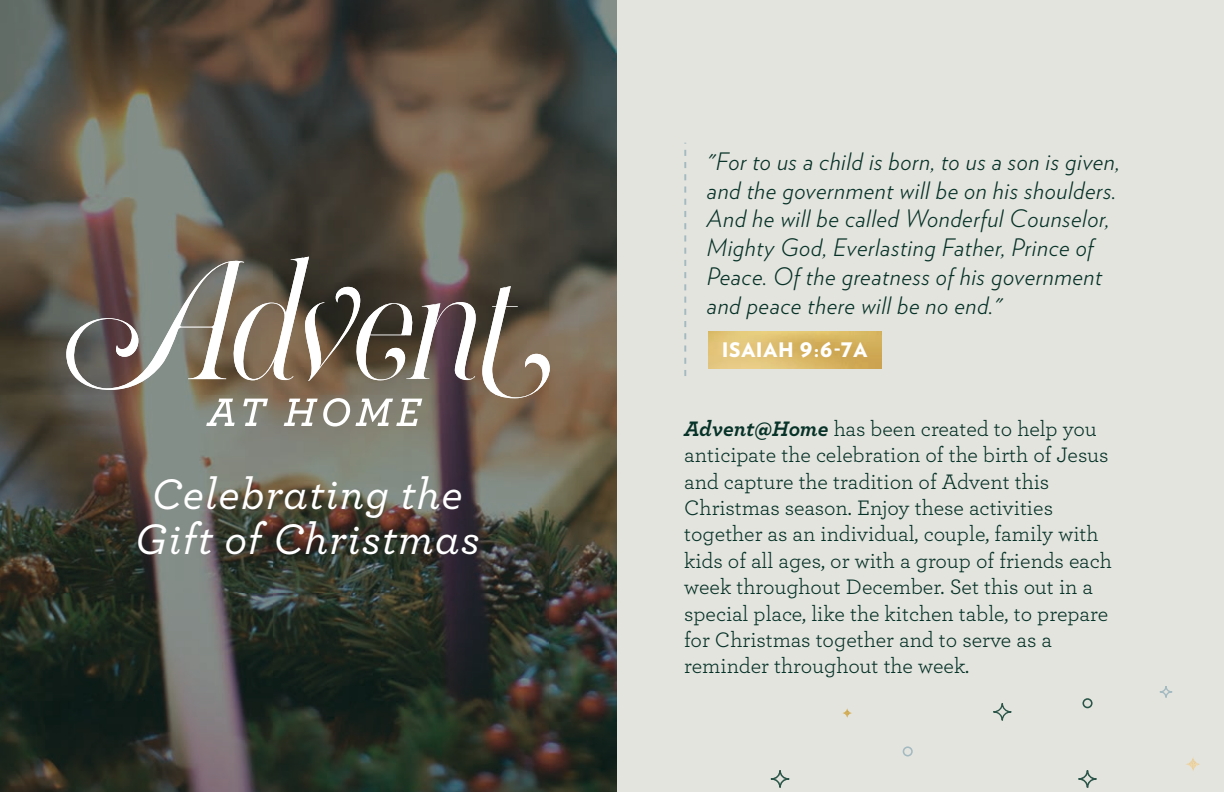
<style>
.page{position:relative;width:1224px;height:792px;background:#fff}
.page>*{position:absolute;margin:0;border:0;box-sizing:border-box;transform-origin:0 0}
.t1{font:italic 500 44.8px/44.8px "Archer";letter-spacing:.025em;color:#fff;text-align:center}
.t2{font:italic 300 24px/28.8px "Verlag";letter-spacing:.025em;color:#063227}
.t3{font:22px/26.4px "Archer";color:#063227}
.t4{font:900 20px "Verlag";letter-spacing:.04em;color:#fff}
.s1{font-weight:700;font-style:italic}
</style>
<div class="page">
<div style="left:612px;top:0;width:612px;height:792px;background:#e4e4df"></div>
<img style="left:0;top:0;width:617px;height:792px">
<img style="left:708px;top:332px;width:173px;height:37px">
<svg style="left:66px;top:251px;width:484px;height:175px;background:#81796e"></svg>
<svg style="left:66px;top:257px;width:484px;height:141px;background:#7c7268"></svg>
<svg style="left:771px;top:770px;width:18px;height:17px"></svg>
<svg style="left:1082px;top:698px;width:11px;height:10px"></svg>
<svg style="left:1160px;top:686px;width:12px;height:11px"></svg>
<svg style="left:1078px;top:773px;width:19px;height:14px"></svg>
<img style="left:842px;top:708px;width:358px;height:65px">
<svg style="left:993px;top:703px;width:18px;height:17px"></svg>
<svg style="left:684px;top:370px;width:2px;height:6px"></svg>
<svg style="left:684px;top:358px;width:2px;height:6px"></svg>
<svg style="left:684px;top:345px;width:2px;height:7px"></svg>
<svg style="left:684px;top:333px;width:2px;height:6px"></svg>
<svg style="left:684px;top:321px;width:2px;height:6px"></svg>
<svg style="left:684px;top:309px;width:2px;height:6px"></svg>
<svg style="left:684px;top:297px;width:2px;height:6px"></svg>
<svg style="left:684px;top:284px;width:2px;height:6px"></svg>
<svg style="left:684px;top:272px;width:2px;height:6px"></svg>
<svg style="left:684px;top:260px;width:2px;height:6px"></svg>
<svg style="left:684px;top:248px;width:2px;height:6px"></svg>
<svg style="left:684px;top:235px;width:2px;height:7px"></svg>
<svg style="left:684px;top:223px;width:2px;height:6px"></svg>
<svg style="left:684px;top:211px;width:2px;height:6px"></svg>
<svg style="left:684px;top:199px;width:2px;height:6px"></svg>
<svg style="left:684px;top:186px;width:2px;height:7px"></svg>
<svg style="left:684px;top:174px;width:2px;height:6px"></svg>
<svg style="left:684px;top:162px;width:2px;height:6px"></svg>
<svg style="left:684px;top:150px;width:2px;height:6px"></svg>
<h1 class="t1" style="left:135px;top:469px;width:346px">Celebrating the<br>Gift of Christmas</h1>
<p class="t2" style="left:707px;top:145px;width:414px">"For to us a child is born, to us a son is given, and the government will be on his shoulders.<br>And he will be called Wonderful Counselor, Mighty God, Everlasting Father, Prince of Peace. Of the greatness of his government and peace there will be no end."</p>
<p class="t4" style="left:722px;top:333px;width:147px">ISAIAH 9:6-7A</p>
<p class="t3" style="left:684px;top:414px;width:429px"><span class="s1">Advent@Home</span> has been created to help you anticipate the celebration of the birth of Jesus and capture the tradition of Advent this Christmas season. Enjoy these activities together as an individual, couple, family with kids of all ages, or with a group of friends each week throughout December. Set this out in a special place, like the kitchen table, to prepare for Christmas together and to serve as a reminder throughout the week.</p>
</div>
